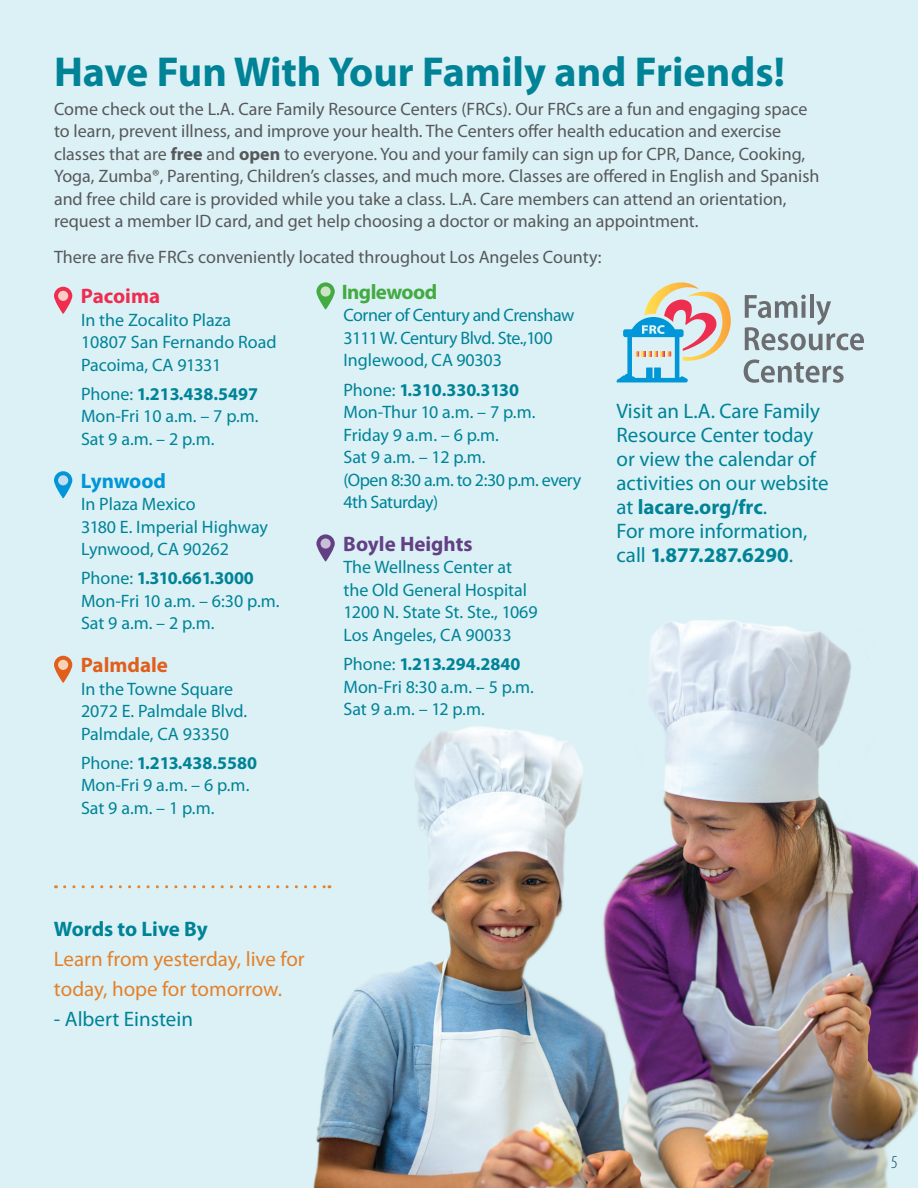
<style>
.page{position:relative;width:918px;height:1188px;background:#dbf1f6}
.page>*{position:absolute;margin:0;border:0;box-sizing:border-box;transform-origin:0 0}
.t1{font:700 42px "Myriad Pro";color:#008397}
.t2{font:21px/24px "Myriad Pro";color:#008397}
.t3{font:21px/30px "Myriad Pro";color:#e4812a}
.t4{font:700 21px "Myriad Pro";color:#633f84}
.t5{font:700 21px "Myriad Pro";letter-spacing:-.025em;color:#44aa42}
.t6{font:700 21px "Myriad Pro";color:#e15f1d}
.t7{font:700 21px "Myriad Pro";color:#ee2d50}
.t8{font:700 21px "Myriad Pro";letter-spacing:-.01em;color:#0196d7}
.t9{font:18px/22.5px "Myriad Pro";color:#57585a}
.t10{font:18px/22.5px "Myriad Pro";color:#008397}
.t11{font:18px/22.5px "Myriad Pro";letter-spacing:-.025em;color:#008397}
.t12{font:300 condensed 18px "Myriad Pro";color:#0e495c}
.s1{font-weight:700}
.s2{font-weight:700;color:#008397}
</style>
<div class="page">
<svg style="left:54px;top:287px;width:18px;height:27px"></svg>
<div style="left:58px;top:291px;width:10px;height:10px;background:#fbccc4;border-radius:50%"></div>
<svg style="left:54px;top:471px;width:18px;height:27px"></svg>
<div style="left:58px;top:475px;width:10px;height:10px;background:#c3ddf2;border-radius:50%"></div>
<svg style="left:54px;top:656px;width:18px;height:27px"></svg>
<div style="left:58px;top:660px;width:10px;height:10px;background:#f8d1b6;border-radius:50%"></div>
<img style="left:305px;top:620px;width:613px;height:568px">
<svg style="left:316px;top:282px;width:19px;height:27px"></svg>
<div style="left:321px;top:286px;width:10px;height:11px;background:#cde3c6;border-radius:50%"></div>
<svg style="left:316px;top:534px;width:19px;height:27px"></svg>
<div style="left:321px;top:538px;width:10px;height:11px;background:#c9bfd7;border-radius:50%"></div>
<svg style="left:65px;top:885px;width:265px;height:3px"></svg>
<hr style="left:810px;top:294px;width:4px;height:24px;background:#6c6d70">
<svg style="left:745px;top:295px;width:119px;height:55px"></svg>
<svg style="left:744px;top:359px;width:100px;height:24px"></svg>
<svg style="left:617px;top:282px;width:114px;height:100px"></svg>
<h2 class="t1" style="left:54px;top:44px;width:732px">Have Fun With Your Family and Friends!</h2>
<p class="t9" style="left:54px;top:97px;width:767px">Come check out the L.A. Care Family Resource Centers (FRCs). Our FRCs are a fun and engaging space to learn, prevent illness, and improve your health. The Centers offer health education and exercise classes that are <span class="s1">free</span> and <span class="s1">open</span> to everyone. You and your family can sign up for CPR, Dance, Cooking, Yoga, Zumba®, Parenting, Children’s classes, and much more. Classes are offered in English and Spanish and free child care is provided while you take a class. L.A. Care members can attend an orientation, request a member ID card, and get help choosing a doctor or making an appointment.</p>
<p class="t9" style="left:54px;top:246px;width:549px">There are five FRCs conveniently located throughout Los Angeles County:</p>
<h3 class="t7" style="left:81px;top:282px;width:81px">Pacoima</h3>
<p class="t10" style="left:81px;top:308px;width:197px">In the Zocalito Plaza<br>10807 San Fernando Road<br>Pacoima, CA 91331</p>
<p class="t10" style="left:81px;top:382px;width:179px;text-align:justify">Phone: <span class="s1">1.213.438.5497<br></span>Mon-Fri 10 a.m. – 7 p.m.<br>Sat 9 a.m. – 2 p.m.</p>
<h3 class="t8" style="left:81px;top:467px;width:87px">Lynwood</h3>
<p class="t10" style="left:81px;top:493px;width:189px">In Plaza Mexico<br>3180 E. Imperial Highway<br>Lynwood, CA 90262</p>
<p class="t10" style="left:81px;top:567px;width:200px">Phone: <span class="s1">1.310.661.3000<br></span>Mon-Fri 10 a.m. – 6:30 p.m.<br>Sat 9 a.m. – 2 p.m.</p>
<h3 class="t6" style="left:81px;top:651px;width:89px">Palmdale</h3>
<p class="t10" style="left:81px;top:677px;width:168px">In the Towne Square<br>2072 E. Palmdale Blvd.<br>Palmdale, CA 93350</p>
<p class="t10" style="left:81px;top:751px;width:178px">Phone: <span class="s1">1.213.438.5580<br></span>Mon-Fri 9 a.m. – 6 p.m.<br>Sat 9 a.m. – 1 p.m.</p>
<h3 class="t5" style="left:342px;top:278px;width:97px">Inglewood</h3>
<p class="t11" style="left:343px;top:304px;width:233px">Corner of Century and Crenshaw<br>3111 W. Century Blvd. Ste.,100<br>Inglewood, CA 90303</p>
<p class="t11" style="left:343px;top:378px;width:239px">Phone: <span class="s1">1.310.330.3130<br></span>Mon-Thur 10 a.m. – 7 p.m.<br>Friday 9 a.m. – 6 p.m.<br>Sat 9 a.m. – 12 p.m.<br>(Open 8:30 a.m. to 2:30 p.m. every<br>4th Saturday)</p>
<h3 class="t4" style="left:343px;top:530px;width:131px">Boyle Heights</h3>
<p class="t10" style="left:343px;top:556px;width:196px">The Wellness Center at the Old General Hospital<br>1200 N. State St. Ste., 1069<br>Los Angeles, CA 90033</p>
<p class="t10" style="left:343px;top:653px;width:192px">Phone: <span class="s1">1.213.294.2840<br></span>Mon-Fri 8:30 a.m. – 5 p.m.<br>Sat 9 a.m. – 12 p.m.</p>
<p class="t2" style="left:616px;top:398px;width:214px">Visit an L.A. Care Family<br>Resource Center today or view the calendar of activities on our website at <span class="s1">lacare.org/frc</span>.<br>For more information, call <span class="s1">1.877.287.6290</span>.</p>
<p class="t3" style="left:54px;top:914px;width:252px"><span class="s2">Words to Live By<br></span>Learn from yesterday, live for today, hope for tomorrow.</p>
<p class="t2" style="left:54px;top:1007px;width:141px">- Albert Einstein</p>
<p class="t12" style="left:891px;top:1152px;width:8px">5</p>
</div>
